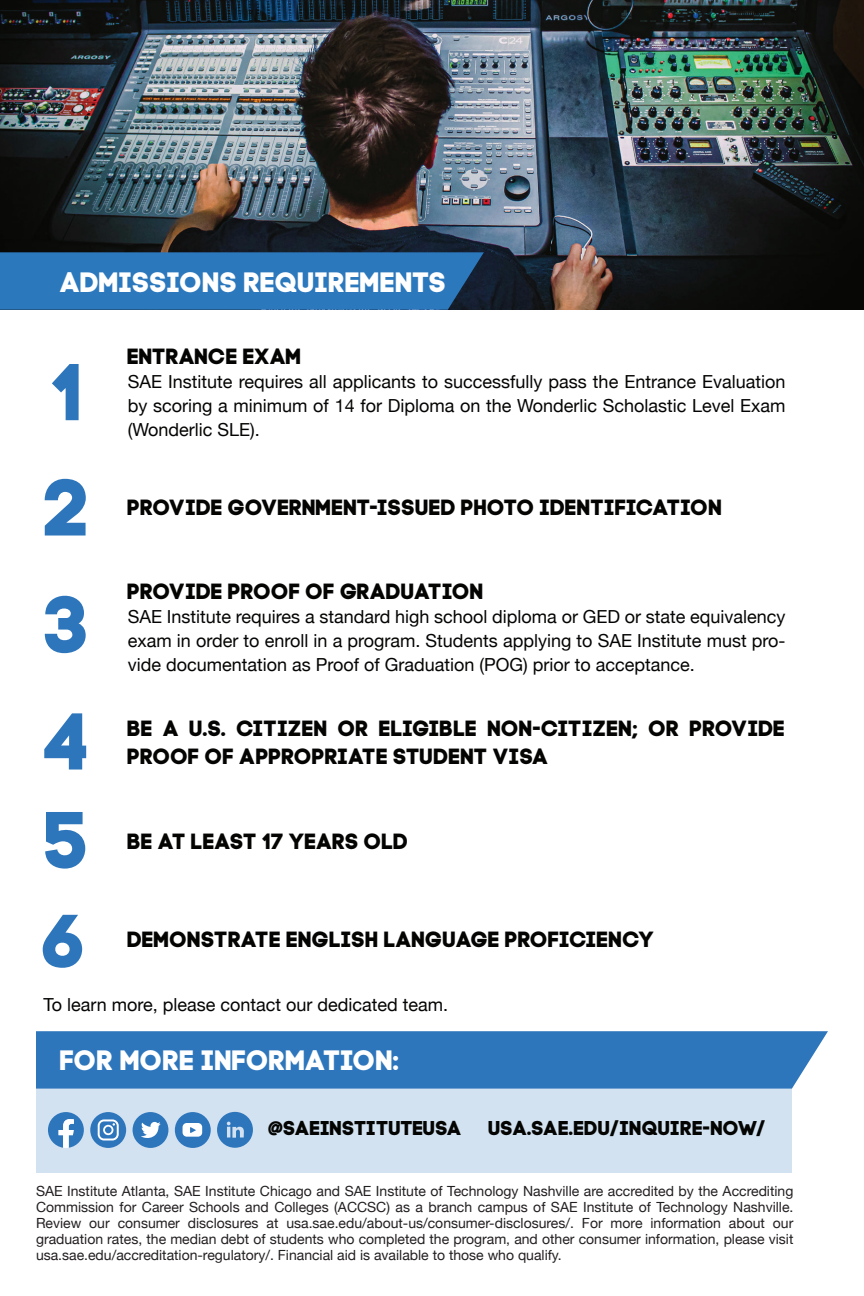
<style>
.page{position:relative;width:864px;height:1296px;background:#fff}
.page>*{position:absolute;margin:0;border:0;box-sizing:border-box;transform-origin:0 0}
.t1{font:74.8px "Code Pro Bold";color:#2e76bc}
.t2{font:28px "Code Pro Bold";color:#fff}
.t3{font:22px/28px "Code Pro Bold";letter-spacing:.01em;color:#040503}
.t4{font:20px "Code Pro Bold";color:#040503}
.t5{font:18px/24px "Helvetica Neue";color:#040503;text-align:justify}
.t6{font:14px/16px "Helvetica Neue";color:#231f20;text-align:justify}
</style>
<div class="page">
<img style="left:0;top:0;width:864px;height:310px">
<svg style="left:0;top:252px;width:484px;height:58px;background:#2a73b6"></svg>
<svg style="left:52px;top:364px;width:27px;height:56px"></svg>
<svg style="left:45px;top:595px;width:41px;height:58px"></svg>
<svg style="left:44px;top:713px;width:42px;height:57px"></svg>
<svg style="left:45px;top:812px;width:40px;height:57px"></svg>
<svg style="left:45px;top:479px;width:41px;height:57px"></svg>
<div style="left:36px;top:1088px;width:756px;height:85px;background:#d3e2f1"></div>
<div style="left:36px;top:1031px;width:792px;height:58px;background:#2e76bc"></div>
<div style="left:90px;top:1112px;width:36px;height:36px;background:#2e76bc;border-radius:50%"></div>
<div style="left:133px;top:1112px;width:35px;height:36px;background:#2e76bc;border-radius:50%"></div>
<svg style="left:141px;top:1122px;width:19px;height:16px"></svg>
<svg style="left:48px;top:1112px;width:36px;height:36px"></svg>
<svg style="left:175px;top:1112px;width:36px;height:36px"></svg>
<svg style="left:98px;top:1119px;width:21px;height:22px"></svg>
<svg style="left:217px;top:1112px;width:36px;height:36px"></svg>
<h2 class="t2" style="left:61px;top:265px;width:388px">ADMISSIONS REQUIREMENTS</h2>
<h3 class="t3" style="left:128px;top:343px;width:176px">ENTRANCE EXAM</h3>
<p class="t5" style="left:128px;top:371px;width:659px">SAE Institute requires all applicants to successfully pass the Entrance Evaluation by scoring a minimum of 14 for Diploma on the Wonderlic Scholastic Level Exam (Wonderlic SLE).</p>
<h3 class="t3" style="left:128px;top:494px;width:596px">PROVIDE GOVERNMENT-ISSUED PHOTO IDENTIFICATION</h3>
<h3 class="t3" style="left:128px;top:577px;width:358px">PROVIDE PROOF OF GRADUATION</h3>
<p class="t5" style="left:128px;top:606px;width:659px">SAE Institute requires a standard high school diploma or GED or state equivalency exam in order to enroll in a program. Students applying to SAE Institute must pro&shy;vide documentation as Proof of Graduation (POG) prior to acceptance.</p>
<h3 class="t3" style="left:128px;top:714px;width:659px">BE A U.S. CITIZEN OR ELIGIBLE NON-CITIZEN; OR PROVIDE<br>PROOF OF APPROPRIATE STUDENT VISA</h3>
<h1 class="t1" style="left:44px;top:896px;width:45px">6</h1>
<h3 class="t3" style="left:128px;top:827px;width:282px">BE AT LEAST 17 YEARS OLD</h3>
<h3 class="t3" style="left:128px;top:926px;width:528px">DEMONSTRATE ENGLISH LANGUAGE PROFICIENCY</h3>
<p class="t5" style="left:44px;top:993px;width:406px">To learn more, please contact our dedicated team.</p>
<h2 class="t2" style="left:60px;top:1044px;width:341px">FOR MORE INFORMATION:</h2>
<h3 class="t4" style="left:268px;top:1116px;width:195px">@SAEINSTITUTEUSA</h3>
<h3 class="t4" style="left:489px;top:1116px;width:279px">USA.SAE.EDU/INQUIRE-NOW/</h3>
<p class="t6" style="left:36px;top:1184px;width:759px">SAE Institute Atlanta, SAE Institute Chicago and SAE Institute of Technology Nashville are accredited by the Accrediting Commission for Career Schools and Colleges (ACCSC) as a branch campus of SAE Institute of Technology Nashville.<br>Review our consumer disclosures at usa.sae.edu/about-us/consumer-disclosures/. For more information about our graduation rates, the median debt of students who completed the program, and other consumer information, please visit usa.sae.edu/accreditation-regulatory/. Financial aid is available to those who qualify.</p>
</div>
